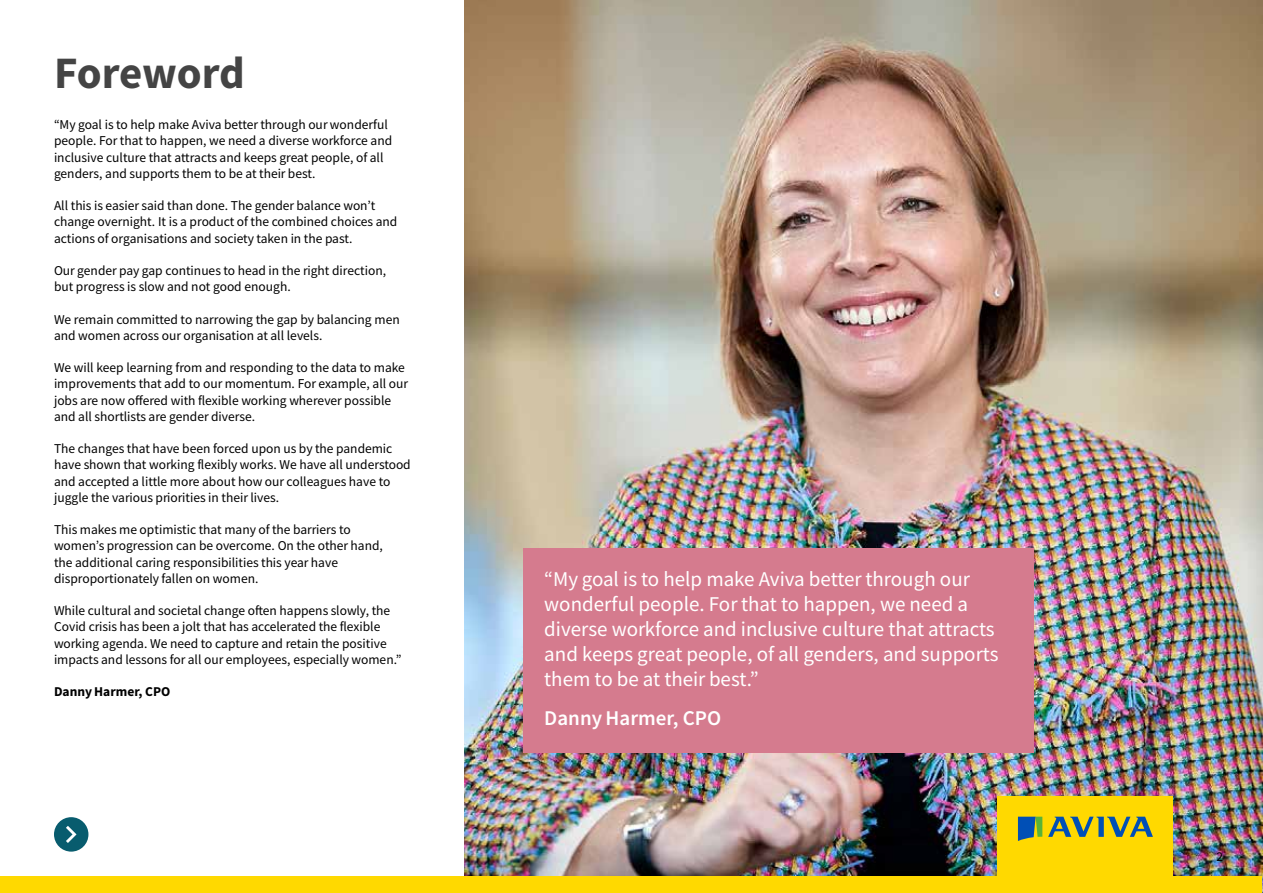
<style>
.page{position:relative;width:1263px;height:893px;background:#fff}
.page>*{position:absolute;margin:0;border:0;box-sizing:border-box;transform-origin:0 0}
.t1{font:45px "Source Sans Variable";letter-spacing:.035em;color:#444}
.t2{font:21px/25.2px "Source Sans Variable";letter-spacing:.02em;color:#fff}
.t3{font:13.5px/16.2px "Source Sans Variable";letter-spacing:.02em;color:#000}
.t4{font:13.5px "Source Sans Variable";letter-spacing:.04em;color:#000}
</style>
<div class="page">
<img style="left:463px;top:0;width:800px;height:893px">
<div style="left:523px;top:549px;width:510px;height:204px;background:#d57b8e"></div>
<div style="left:1px;top:877px;width:1261px;height:16px;background:#ffd900"></div>
<div style="left:998px;top:796px;width:175px;height:81px;background:#ffd900"></div>
<svg style="left:1048px;top:817px;width:105px;height:20px"></svg>
<svg style="left:1018px;top:817px;width:24px;height:24px"></svg>
<svg style="left:54px;top:817px;width:34px;height:35px"></svg>
<h1 class="t1" style="left:54px;top:46px;width:191px">Foreword</h1>
<p class="t3" style="left:54px;top:117px;width:339px">“My goal is to help make Aviva better through our wonderful people. For that to happen, we need a diverse workforce and inclusive culture that attracts and keeps great people, of all genders, and supports them to be at their best.</p>
<p class="t3" style="left:54px;top:198px;width:345px">All this is easier said than done. The gender balance won’t change overnight. It is a product of the combined choices and actions of organisations and society taken in the past.</p>
<p class="t3" style="left:54px;top:263px;width:333px">Our gender pay gap continues to head in the right direction, but progress is slow and not good enough.</p>
<p class="t3" style="left:54px;top:311px;width:347px">We remain committed to narrowing the gap by balancing men and women across our organisation at all levels.</p>
<p class="t3" style="left:54px;top:360px;width:355px">We will keep learning from and responding to the data to make improvements that add to our momentum. For example, all our jobs are now offered with flexible working wherever possible and all shortlists are gender diverse.</p>
<p class="t3" style="left:54px;top:441px;width:358px">The changes that have been forced upon us by the pandemic have shown that working flexibly works. We have all understood and accepted a little more about how our colleagues have to juggle the various priorities in their lives.</p>
<p class="t3" style="left:54px;top:522px;width:330px">This makes me optimistic that many of the barriers to women’s progression can be overcome. On the other hand, the additional caring responsibilities this year have disproportionately fallen on women.</p>
<p class="t3" style="left:54px;top:603px;width:348px">While cultural and societal change often happens slowly, the Covid crisis has been a jolt that has accelerated the flexible working agenda. We need to capture and retain the positive impacts and lessons for all our employees, especially women.”</p>
<p class="t4" style="left:54px;top:684px;width:117px">Danny Harmer, CPO</p>
<h2 class="t2" style="left:544px;top:566px;width:455px">“My goal is to help make Aviva better through our wonderful people. For that to happen, we need a diverse workforce and inclusive culture that attracts and keeps great people, of all genders, and supports them to be at their best.”</h2>
<h2 class="t2" style="left:544px;top:706px;width:178px">Danny Harmer, CPO</h2>
<p class="t3" style="left:1216px;top:848px;width:8px">2</p>
</div>
